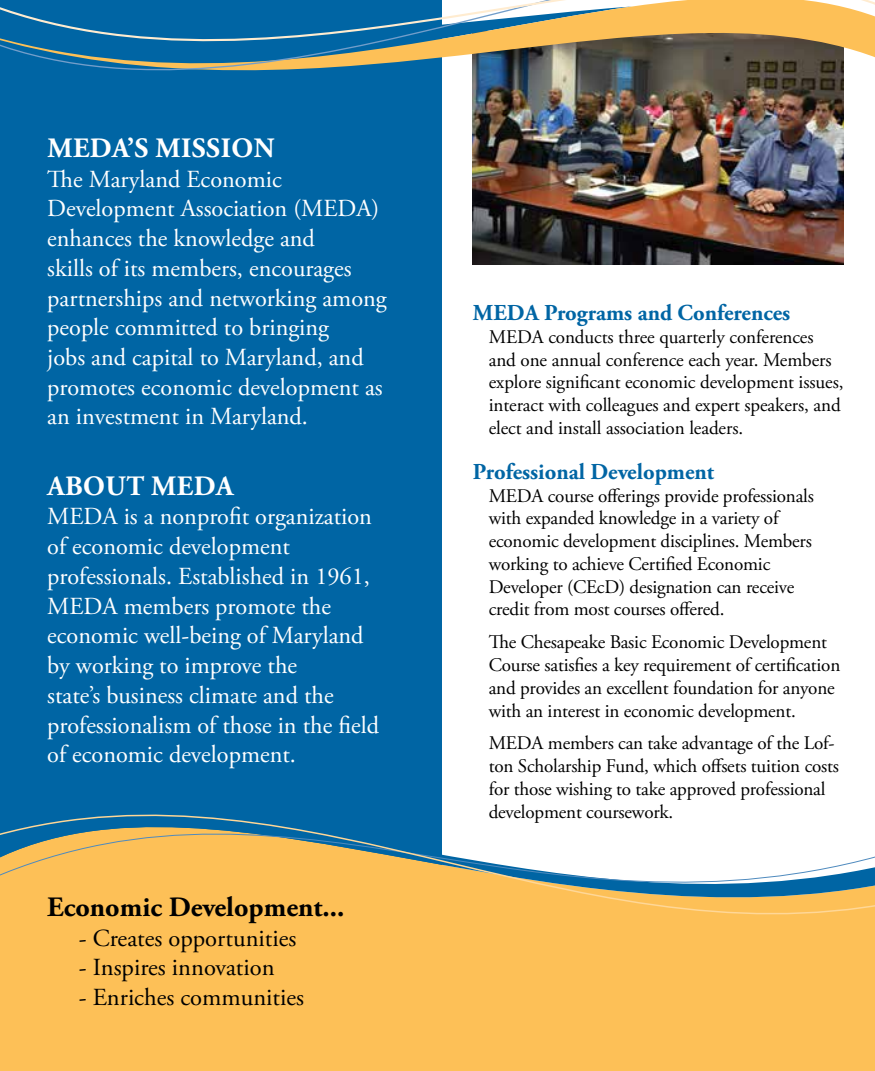
<style>
.page{position:relative;width:875px;height:1071px;background:#fff}
.page>*{position:absolute;margin:0;border:0;box-sizing:border-box;transform-origin:0 0}
.t1{font:700 28px "Adobe Garamond Pro";color:#000}
.t2{font:700 28px "Adobe Garamond Pro";letter-spacing:.015em;color:#fff}
.t3{font:24.5px/29.8px "Adobe Garamond Pro";color:#fff}
.t4{font:24.5px "Adobe Garamond Pro";color:#000}
.t5{font:700 22.75px "Adobe Garamond Pro";color:#0065a4}
.t6{font:19.25px/22.8px "Adobe Garamond Pro";letter-spacing:-.01em;color:#000}
</style>
<div class="page">
<div style="left:0;top:0;width:441px;height:1071px;background:#0065a4"></div>
<img style="left:472px;top:163px;width:371px;height:102px">
<div style="left:0;top:978px;width:874px;height:93px;background:#fdc057"></div>
<svg style="left:0;top:794px;width:874px;height:184px"></svg>
<img style="left:441px;top:127px;width:403px;height:36px">
<img style="left:0;top:0;width:874px;height:127px">
<h1 class="t2" style="left:47px;top:132px;width:228px">MEDA’S MISSION</h1>
<p class="t3" style="left:47px;top:165px;width:341px">The Maryland Economic<br>Development Association (MEDA) enhances the knowledge and<br>skills of its members, encourages partnerships and networking among people committed to bringing<br>jobs and capital to Maryland, and promotes economic development as an investment in Maryland.</p>
<h1 class="t2" style="left:47px;top:469px;width:187px">ABOUT MEDA</h1>
<p class="t3" style="left:47px;top:503px;width:333px">MEDA is a nonprofit organization of economic development professionals. Established in 1961,<br>MEDA members promote the economic well-being of Maryland by working to improve the<br>state’s business climate and the professionalism of those in the field of economic development.</p>
<h1 class="t1" style="left:47px;top:891px;width:298px">Economic Development...</h1>
<p class="t4" style="left:79px;top:923px;width:219px">- Creates opportunities</p>
<p class="t4" style="left:79px;top:953px;width:197px">- Inspires innovation</p>
<p class="t4" style="left:79px;top:983px;width:226px">- Enriches communities</p>
<p class="t5" style="left:472px;top:300px;width:319px">MEDA Programs and Conferences</p>
<p class="t6" style="left:488px;top:326px;width:356px">MEDA conducts three quarterly conferences and one annual conference each year. Members explore significant economic development issues, interact with colleagues and expert speakers, and elect and install association leaders.</p>
<p class="t5" style="left:472px;top:459px;width:243px">Professional Development</p>
<p class="t6" style="left:488px;top:485px;width:326px">MEDA course offerings provide professionals with expanded knowledge in a variety of economic development disciplines. Members working to achieve Certified Economic Developer (CEcD) designation can receive credit from most courses offered.</p>
<p class="t6" style="left:488px;top:631px;width:353px">The Chesapeake Basic Economic Development Course satisfies a key requirement of certification and provides an excellent foundation for anyone with an interest in economic development.</p>
<p class="t6" style="left:488px;top:733px;width:351px">MEDA members can take advantage of the Lof&shy;ton Scholarship Fund, which offsets tuition costs for those wishing to take approved professional development coursework.</p>
</div>
